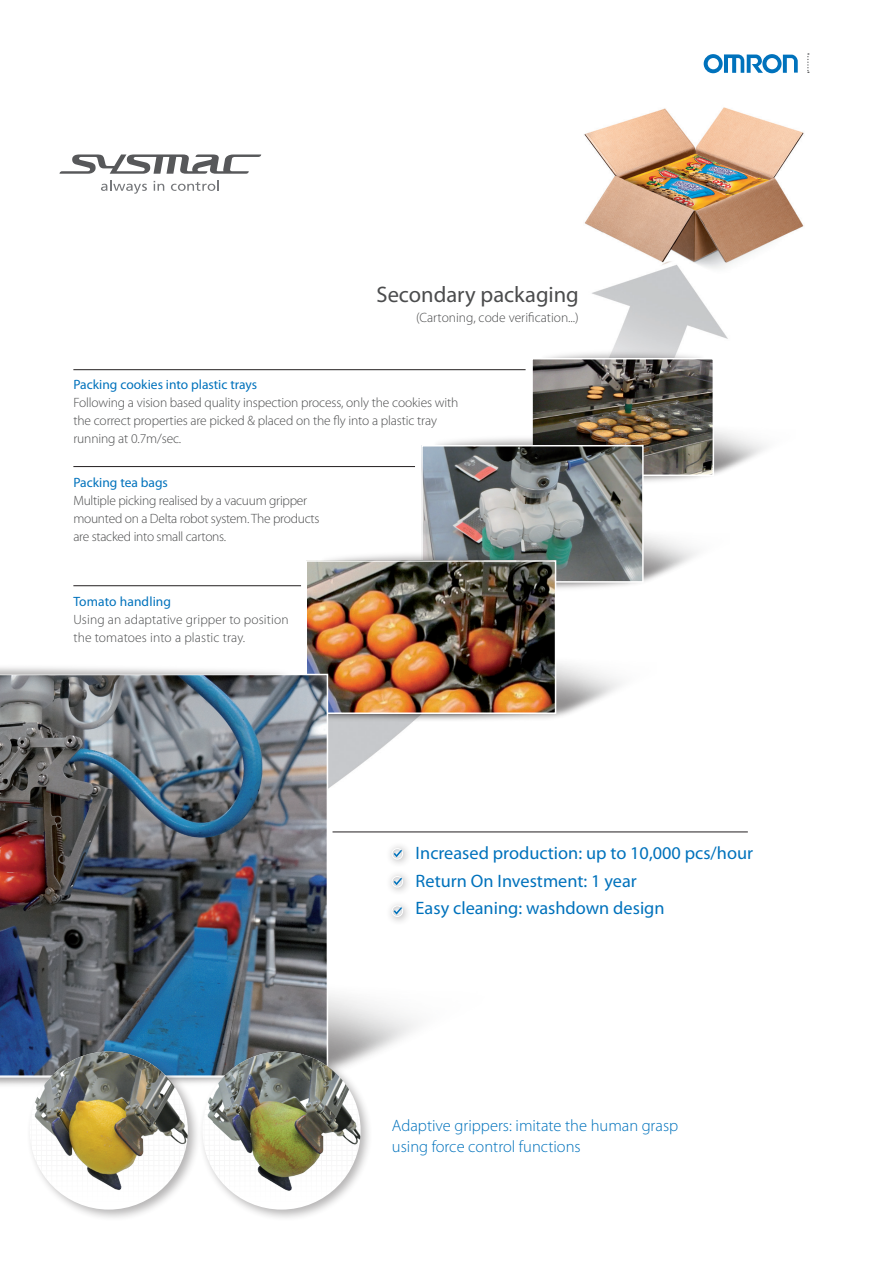
<style>
.page{position:relative;width:893px;height:1263px;background:#fff}
.page>*{position:absolute;margin:0;border:0;box-sizing:border-box;transform-origin:0 0}
.t1{font:22.5px "Myriad Pro";color:#4b4c4d}
.t2{font:18px/27.5px "Myriad Pro";color:#0072bc}
.t3{font:300 16.5px/21px "Myriad Pro";color:#0072bc}
.t4{font:300 13.5px/18px "Myriad Pro";letter-spacing:-.01em;color:#4b4c4d}
.t5{font:300 13.5px/18px "Myriad Pro";letter-spacing:.01em;color:#4b4c4d}
.t6{font:13.5px "Myriad Pro";color:#0072bc}
</style>
<div class="page">
<img style="left:59px;top:53px;width:751px;height:780px">
<svg style="left:807px;top:53px;width:2px;height:20px"></svg>
<svg style="left:704px;top:54px;width:94px;height:19px"></svg>
<img style="left:328px;top:627px;width:328px;height:139px">
<img style="left:328px;top:995px;width:89px;height:59px">
<img style="left:556px;top:517px;width:173px;height:110px">
<img style="left:644px;top:355px;width:151px;height:162px">
<img style="left:644px;top:476px;width:70px;height:20px">
<img style="left:328px;top:714px;width:228px;height:21px">
<img style="left:532px;top:338px;width:181px;height:20px">
<img style="left:556px;top:583px;width:88px;height:19px">
<img style="left:534px;top:361px;width:177px;height:112px">
<div style="left:531px;top:358px;width:183px;height:118px;border:2px solid #fff"></div>
<img style="left:424px;top:448px;width:217px;height:132px">
<div style="left:421px;top:445px;width:223px;height:138px;border:2px solid #fff"></div>
<img style="left:308px;top:563px;width:245px;height:148px">
<div style="left:305px;top:560px;width:251px;height:154px;border:2px solid #fff"></div>
<img style="left:0;top:674px;width:328px;height:403px">
<div style="left:198px;top:1047px;width:175px;height:175px;background:#231f20;opacity:.33"></div>
<div style="left:203px;top:1051px;width:158px;height:158px;background:#fff;border-radius:50%"></div>
<hr style="left:203px;top:1206px;width:158px;height:1px;background:#231f20">
<hr style="left:203px;top:1201px;width:158px;height:1px;background:#231f20">
<hr style="left:203px;top:1196px;width:158px;height:1px;background:#231f20">
<hr style="left:204px;top:1051px;width:1px;height:158px;background:#231f20">
<hr style="left:209px;top:1051px;width:1px;height:158px;background:#231f20">
<hr style="left:214px;top:1051px;width:1px;height:158px;background:#231f20">
<hr style="left:219px;top:1051px;width:1px;height:158px;background:#231f20">
<hr style="left:229px;top:1051px;width:1px;height:158px;background:#231f20">
<hr style="left:234px;top:1051px;width:1px;height:158px;background:#231f20">
<hr style="left:240px;top:1051px;width:1px;height:158px;background:#231f20">
<hr style="left:245px;top:1051px;width:1px;height:158px;background:#231f20">
<hr style="left:255px;top:1051px;width:1px;height:158px;background:#231f20">
<hr style="left:260px;top:1051px;width:1px;height:158px;background:#231f20">
<hr style="left:265px;top:1051px;width:1px;height:158px;background:#231f20">
<hr style="left:270px;top:1051px;width:1px;height:158px;background:#231f20">
<hr style="left:280px;top:1051px;width:1px;height:158px;background:#231f20">
<hr style="left:286px;top:1051px;width:1px;height:158px;background:#231f20">
<hr style="left:291px;top:1051px;width:1px;height:158px;background:#231f20">
<hr style="left:296px;top:1051px;width:1px;height:158px;background:#231f20">
<hr style="left:306px;top:1051px;width:1px;height:158px;background:#231f20">
<hr style="left:311px;top:1051px;width:1px;height:158px;background:#231f20">
<hr style="left:316px;top:1051px;width:1px;height:158px;background:#231f20">
<hr style="left:321px;top:1051px;width:1px;height:158px;background:#231f20">
<hr style="left:331px;top:1051px;width:1px;height:158px;background:#231f20">
<hr style="left:337px;top:1051px;width:1px;height:158px;background:#231f20">
<hr style="left:342px;top:1051px;width:1px;height:158px;background:#231f20">
<hr style="left:347px;top:1051px;width:1px;height:158px;background:#231f20">
<hr style="left:357px;top:1051px;width:1px;height:158px;background:#231f20">
<hr style="left:224px;top:1051px;width:1px;height:158px;background:#231f20">
<hr style="left:250px;top:1051px;width:1px;height:158px;background:#231f20">
<hr style="left:275px;top:1051px;width:1px;height:158px;background:#231f20">
<hr style="left:301px;top:1051px;width:1px;height:158px;background:#231f20">
<hr style="left:326px;top:1051px;width:1px;height:158px;background:#231f20">
<hr style="left:352px;top:1051px;width:1px;height:158px;background:#231f20">
<img style="left:203px;top:1051px;width:158px;height:141px">
<div style="left:26px;top:1047px;width:175px;height:175px;background:#231f20;opacity:.33"></div>
<div style="left:30px;top:1051px;width:158px;height:158px;background:#fff;border-radius:50%"></div>
<hr style="left:30px;top:1206px;width:158px;height:1px;background:#231f20">
<hr style="left:30px;top:1201px;width:158px;height:1px;background:#231f20">
<hr style="left:30px;top:1196px;width:158px;height:1px;background:#231f20">
<hr style="left:31px;top:1051px;width:1px;height:158px;background:#231f20">
<hr style="left:36px;top:1051px;width:1px;height:158px;background:#231f20">
<hr style="left:41px;top:1051px;width:1px;height:158px;background:#231f20">
<hr style="left:46px;top:1051px;width:1px;height:158px;background:#231f20">
<hr style="left:57px;top:1051px;width:1px;height:158px;background:#231f20">
<hr style="left:62px;top:1051px;width:1px;height:158px;background:#231f20">
<hr style="left:67px;top:1051px;width:1px;height:158px;background:#231f20">
<hr style="left:72px;top:1051px;width:1px;height:158px;background:#231f20">
<hr style="left:82px;top:1051px;width:1px;height:158px;background:#231f20">
<hr style="left:87px;top:1051px;width:1px;height:158px;background:#231f20">
<hr style="left:92px;top:1051px;width:1px;height:158px;background:#231f20">
<hr style="left:97px;top:1051px;width:1px;height:158px;background:#231f20">
<hr style="left:108px;top:1051px;width:1px;height:158px;background:#231f20">
<hr style="left:113px;top:1051px;width:1px;height:158px;background:#231f20">
<hr style="left:118px;top:1051px;width:1px;height:158px;background:#231f20">
<hr style="left:123px;top:1051px;width:1px;height:158px;background:#231f20">
<hr style="left:133px;top:1051px;width:1px;height:158px;background:#231f20">
<hr style="left:138px;top:1051px;width:1px;height:158px;background:#231f20">
<hr style="left:143px;top:1051px;width:1px;height:158px;background:#231f20">
<hr style="left:148px;top:1051px;width:1px;height:158px;background:#231f20">
<hr style="left:159px;top:1051px;width:1px;height:158px;background:#231f20">
<hr style="left:164px;top:1051px;width:1px;height:158px;background:#231f20">
<hr style="left:169px;top:1051px;width:1px;height:158px;background:#231f20">
<hr style="left:174px;top:1051px;width:1px;height:158px;background:#231f20">
<hr style="left:184px;top:1051px;width:1px;height:158px;background:#231f20">
<hr style="left:51px;top:1051px;width:1px;height:158px;background:#231f20">
<hr style="left:77px;top:1051px;width:1px;height:158px;background:#231f20">
<hr style="left:102px;top:1051px;width:1px;height:158px;background:#231f20">
<hr style="left:128px;top:1051px;width:1px;height:158px;background:#231f20">
<hr style="left:153px;top:1051px;width:1px;height:158px;background:#231f20">
<hr style="left:179px;top:1051px;width:1px;height:158px;background:#231f20">
<img style="left:30px;top:1051px;width:158px;height:142px">
<svg style="left:60px;top:154px;width:201px;height:20px"></svg>
<svg style="left:101px;top:181px;width:46px;height:13px"></svg>
<svg style="left:154px;top:181px;width:10px;height:10px"></svg>
<svg style="left:171px;top:181px;width:48px;height:10px"></svg>
<img style="left:423px;top:424px;width:221px;height:21px">
<img style="left:309px;top:539px;width:247px;height:21px">
<img style="left:0;top:654px;width:327px;height:21px">
<div style="left:386px;top:842px;width:27px;height:27px;background:#231f20;opacity:.39"></div>
<svg style="left:392px;top:848px;width:11px;height:11px"></svg>
<div style="left:386px;top:899px;width:27px;height:27px;background:#231f20;opacity:.39"></div>
<svg style="left:392px;top:906px;width:11px;height:10px"></svg>
<div style="left:386px;top:869px;width:27px;height:27px;background:#231f20;opacity:.39"></div>
<svg style="left:392px;top:876px;width:11px;height:11px"></svg>
<hr style="left:333px;top:832px;width:415px;height:1px;background:#231f20">
<hr style="left:73px;top:585px;width:228px;height:1px;background:#231f20">
<hr style="left:73px;top:369px;width:453px;height:1px;background:#231f20">
<hr style="left:73px;top:466px;width:342px;height:1px;background:#231f20">
<h1 class="t1" style="left:376px;top:281px;width:204px">Secondary packaging</h1>
<p class="t4" style="left:416px;top:308px;width:164px">(Cartoning, code verification...)</p>
<p class="t6" style="left:73px;top:376px;width:185px">Packing cookies into plastic trays</p>
<p class="t4" style="left:73px;top:394px;width:386px">Following a vision based quality inspection process, only the cookies with the correct properties are picked &amp; placed on the fly into a plastic tray running at 0.7m/sec.</p>
<p class="t6" style="left:73px;top:474px;width:96px">Packing tea bags</p>
<p class="t4" style="left:73px;top:492px;width:248px">Multiple picking realised by a vacuum gripper mounted on a Delta robot system. The products are stacked into small cartons.</p>
<p class="t6" style="left:73px;top:593px;width:99px">Tomato handling</p>
<p class="t5" style="left:73px;top:611px;width:217px">Using an adaptative gripper to position the tomatoes into a plastic tray.</p>
<h2 class="t2" style="left:416px;top:839px;width:339px">Increased production: up to 10,000 pcs/hour<br>Return On Investment: 1 year<br>Easy cleaning: washdown design</h2>
<p class="t3" style="left:392px;top:1115px;width:288px">Adaptive grippers: imitate the human grasp using force control functions</p>
</div>
